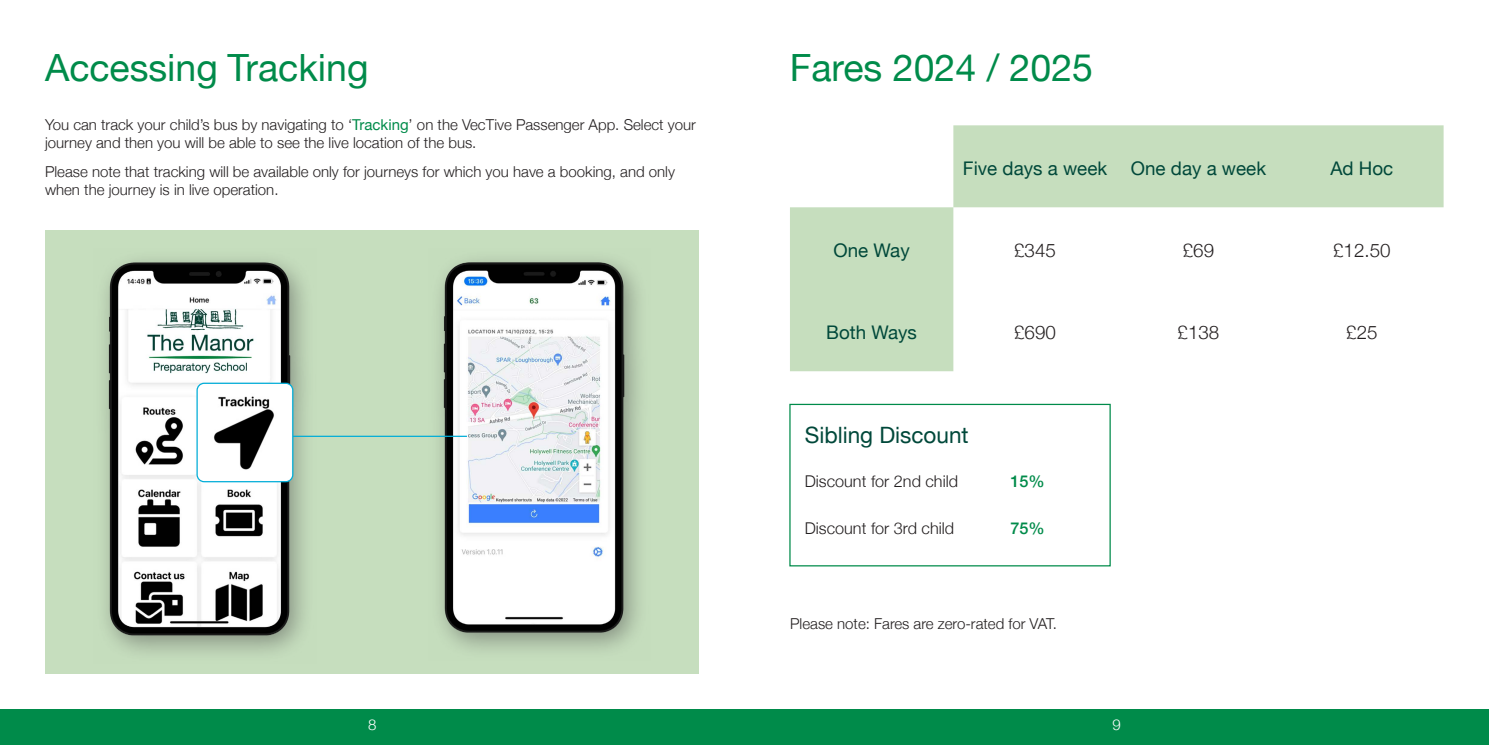
<style>
.page{position:relative;width:1489px;height:745px;background:#fff}
.page>*{position:absolute;margin:0;border:0;box-sizing:border-box;transform-origin:0 0}
.heading{font:37.5px "Helvetica Neue";color:#008b4a}
.subheading{font:22.5px "Helvetica Neue";color:#00483a}
.body{font:18.75px "Helvetica Neue";color:#00483a}
.body-2{font:300 18.75px "Helvetica Neue";color:#231f20}
.body-3{font:300 16.25px "Helvetica Neue";color:#231f20}
.body-4{font:500 16.25px "Helvetica Neue";color:#008b4a}
.body-5{font:300 15px/18px "Helvetica Neue";color:#231f20}
.t1{font:300 15px "Helvetica Neue";color:#fff}
.s1{font-weight:400;color:#008b4a}
</style>
<div class="page">
<div style="left:0;top:709px;width:1488px;height:35px;background:#008b4a"></div>
<svg style="left:790px;top:125px;width:653px;height:246px"></svg>
<div style="left:789px;top:403px;width:321px;height:163px;border:1px solid #008b4a"></div>
<div style="left:46px;top:230px;width:652px;height:443px;background:#c6debe"></div>
<img style="left:103px;top:258px;width:213px;height:396px">
<img style="left:428px;top:259px;width:213px;height:392px">
<hr style="left:292px;top:435px;width:175px;height:1px;background:#00add8">
<img style="left:197px;top:383px;width:96px;height:98px">
<div style="left:196px;top:382px;width:97px;height:100px;border:1px solid #00add8;border-radius:7px"></div>
<p class="heading" style="left:45px;top:40px;width:325px">Accessing Tracking</p>
<p class="body-5" style="left:45px;top:114px;width:652px">You can track your child’s bus by navigating to ‘<span class="s1">Tracking</span>’ on the VecTive Passenger App. Select your journey and then you will be able to see the live location of the bus.</p>
<p class="body-5" style="left:45px;top:161px;width:631px">Please note that tracking will be available only for journeys for which you have a booking, and only when the journey is in live operation.</p>
<p class="heading" style="left:790px;top:40px;width:304px">Fares 2024 / 2025</p>
<p class="body" style="left:962px;top:155px;width:146px">Five days a week</p>
<p class="body" style="left:1130px;top:155px;width:137px">One day a week</p>
<p class="body" style="left:1330px;top:155px;width:64px">Ad Hoc</p>
<p class="body" style="left:833px;top:237px;width:78px">One Way</p>
<p class="body-2" style="left:1014px;top:235px;width:43px">£345</p>
<p class="body-2" style="left:1182px;top:235px;width:33px">£69</p>
<p class="body-2" style="left:1332px;top:235px;width:59px">£12.50</p>
<p class="body" style="left:826px;top:319px;width:92px">Both Ways</p>
<p class="body-2" style="left:1014px;top:317px;width:43px">£690</p>
<p class="body-2" style="left:1177px;top:317px;width:43px">£138</p>
<p class="body-2" style="left:1346px;top:317px;width:33px">£25</p>
<p class="subheading" style="left:804px;top:418px;width:165px">Sibling Discount</p>
<p class="body-3" style="left:804px;top:467px;width:155px">Discount for 2nd child</p>
<p class="body-4" style="left:1010px;top:467px;width:36px">15%</p>
<p class="body-3" style="left:804px;top:514px;width:151px">Discount for 3rd child</p>
<p class="body-4" style="left:1010px;top:514px;width:36px">75%</p>
<p class="body-5" style="left:790px;top:613px;width:268px">Please note: Fares are zero-rated for VAT.</p>
<p class="t1" style="left:368px;top:712px;width:10px">8</p>
<p class="t1" style="left:1112px;top:712px;width:10px">9</p>
</div>
